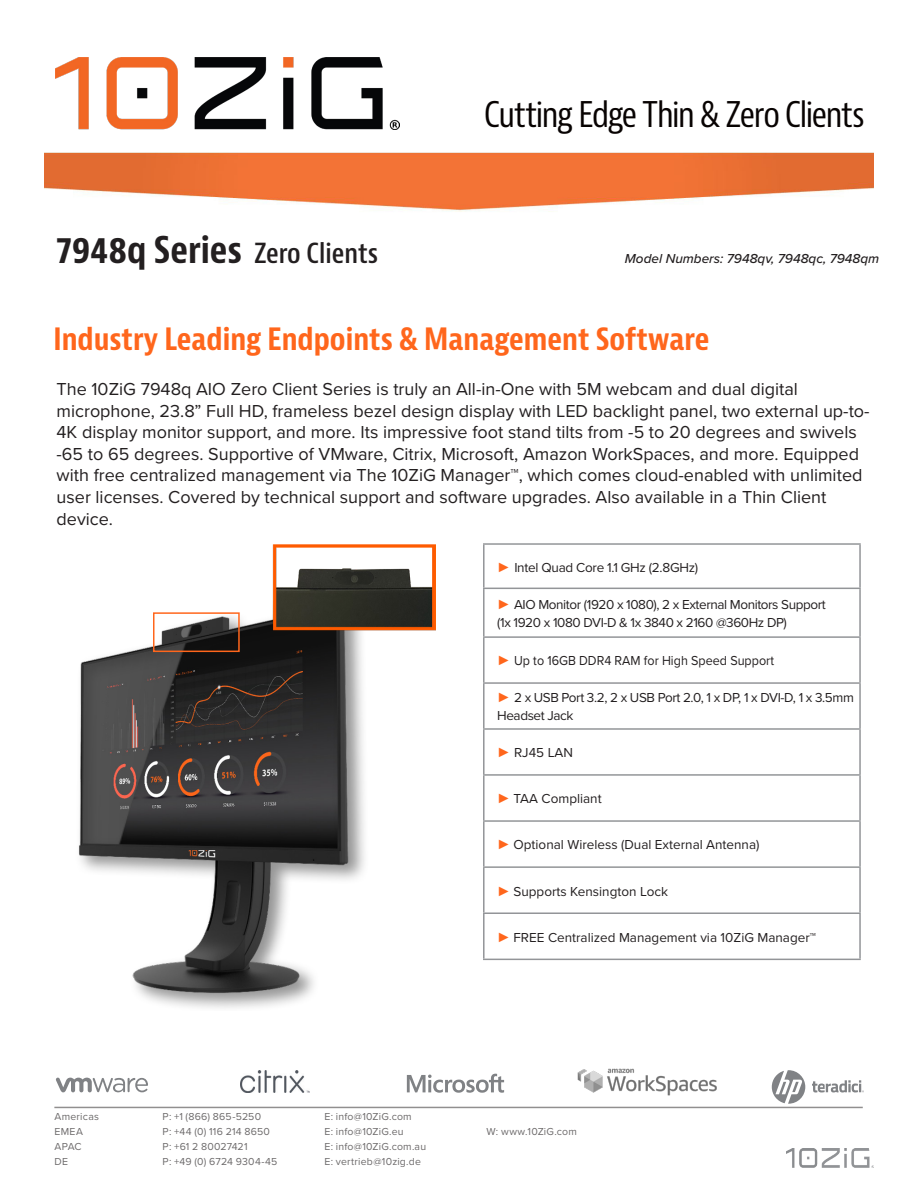
<style>
.page{position:relative;width:918px;height:1188px;background:#fff}
.page>*{position:absolute;margin:0;border:0;box-sizing:border-box;transform-origin:0 0}
.t1{font:700 condensed 36px "Bernina Sans";color:#231f20}
.t2{font:condensed 34.5px "Bernina Sans";letter-spacing:-.04em;color:#080302}
.t3{font:700 condensed 30px "Bernina Sans";color:#ff661c}
.t4{font:18px/21.6px "Proxima Nova";color:#231f20}
.t5{font:13.5px/18px "Proxima Nova";letter-spacing:-.03em;color:#231f20}
.t6{font:13.5px "Proxima Nova";color:#231f20}
.t7{font:13.5px "Proxima Nova";color:#231f20;scale:.93 1}
.t8{font:italic 500 13.5px "Proxima Nova";color:#231f20}
.t9{font:13.5px "Proxima Nova";letter-spacing:-.02em;color:#231f20}
.t10{font:10.5px "Proxima Nova";letter-spacing:.02em;color:#231f20}
.t11{font:10.5px "Proxima Nova";color:#231f20}
.s1{font-weight:600;font-size:27px}
.s2{font-family:"Arial";color:#ff661c}
</style>
<div class="page">
<img style="left:44px;top:152px;width:830px;height:60px">
<hr style="left:54px;top:1107px;width:809px;height:1px;background:#231f20">
<svg style="left:56px;top:1078px;width:92px;height:14px"></svg>
<svg style="left:407px;top:1074px;width:97px;height:19px"></svg>
<img style="left:577px;top:1068px;width:140px;height:27px">
<img style="left:56px;top:58px;width:344px;height:72px">
<img style="left:787px;top:1149px;width:86px;height:18px">
<img style="left:241px;top:1071px;width:69px;height:21px">
<hr style="left:483px;top:543px;width:378px;height:2px;background:#939598">
<hr style="left:483px;top:545px;width:2px;height:43px;background:#939598">
<hr style="left:859px;top:545px;width:2px;height:43px;background:#939598">
<hr style="left:483px;top:588px;width:378px;height:1px;background:#939598">
<hr style="left:483px;top:589px;width:2px;height:47px;background:#939598">
<hr style="left:859px;top:589px;width:2px;height:47px;background:#939598">
<hr style="left:483px;top:636px;width:378px;height:2px;background:#939598">
<hr style="left:483px;top:638px;width:2px;height:44px;background:#939598">
<hr style="left:859px;top:638px;width:2px;height:44px;background:#939598">
<hr style="left:483px;top:682px;width:378px;height:2px;background:#939598">
<hr style="left:483px;top:684px;width:2px;height:44px;background:#939598">
<hr style="left:859px;top:684px;width:2px;height:44px;background:#939598">
<hr style="left:483px;top:728px;width:378px;height:2px;background:#939598">
<hr style="left:483px;top:730px;width:2px;height:44px;background:#939598">
<hr style="left:859px;top:730px;width:2px;height:44px;background:#939598">
<hr style="left:483px;top:774px;width:378px;height:2px;background:#939598">
<hr style="left:483px;top:776px;width:2px;height:44px;background:#939598">
<hr style="left:859px;top:776px;width:2px;height:44px;background:#939598">
<hr style="left:483px;top:820px;width:378px;height:2px;background:#939598">
<hr style="left:483px;top:822px;width:2px;height:44px;background:#939598">
<hr style="left:859px;top:822px;width:2px;height:44px;background:#939598">
<hr style="left:483px;top:866px;width:378px;height:2px;background:#939598">
<hr style="left:483px;top:868px;width:2px;height:44px;background:#939598">
<hr style="left:859px;top:868px;width:2px;height:44px;background:#939598">
<hr style="left:483px;top:912px;width:378px;height:2px;background:#939598">
<hr style="left:483px;top:914px;width:2px;height:45px;background:#939598">
<hr style="left:859px;top:914px;width:2px;height:45px;background:#939598">
<hr style="left:483px;top:959px;width:378px;height:1px;background:#939598">
<img style="left:78px;top:585px;width:320px;height:423px">
<img style="left:273px;top:545px;width:163px;height:85px">
<div style="left:153px;top:612px;width:87px;height:40px;border:2px solid #ff661c"></div>
<svg style="left:812px;top:1080px;width:52px;height:13px"></svg>
<svg style="left:772px;top:1070px;width:33px;height:34px"></svg>
<p class="t1" style="left:57px;top:228px;width:323px">7948q Series <span class="s1">Zero Clients</span></p>
<p class="t2" style="left:484px;top:94px;width:382px">Cutting Edge Thin &amp; Zero Clients</p>
<p class="t8" style="left:625px;top:248px;width:256px">Model Numbers: 7948qv, 7948qc, 7948qm</p>
<p class="t3" style="left:53px;top:320px;width:658px">Industry Leading Endpoints &amp; Management Software</p>
<p class="t4" style="left:57px;top:377px;width:815px">The 10ZiG 7948q AIO Zero Client Series is truly an All-in-One with 5M webcam and dual digital microphone, 23.8” Full HD, frameless bezel design display with LED backlight panel, two external up-to-4K display monitor support, and more. Its impressive foot stand tilts from -5 to 20 degrees and swivels -65 to 65 degrees. Supportive of VMware, Citrix, Microsoft, Amazon WorkSpaces, and more. Equipped with free centralized management via The 10ZiG Manager™, which comes cloud-enabled with unlimited user licenses. Covered by technical support and software upgrades. Also available in a Thin Client device.</p>
<p class="t9" style="left:497px;top:557px;width:202px"><span class="s2">►</span> Intel Quad Core 1.1 GHz (2.8GHz)</p>
<p class="t5" style="left:497px;top:595px;width:330px"><span class="s2">►</span> AIO Monitor (1920 x 1080), 2 x External Monitors Support</p>
<p class="t5" style="left:497px;top:613px;width:291px">(1x 1920 x 1080 DVI-D &amp; 1x 3840 x 2160 @360Hz DP)</p>
<p class="t7" style="left:497px;top:651px;width:299px"><span class="s2">►</span> Up to 16GB DDR4 RAM for High Speed Support</p>
<p class="t5" style="left:497px;top:688px;width:358px"><span class="s2">►</span> 2 x USB Port 3.2, 2 x USB Port 2.0, 1 x DP, 1 x DVI-D, 1 x 3.5mm<br>Headset Jack</p>
<p class="t6" style="left:497px;top:743px;width:77px"><span class="s2">►</span> RJ45 LAN</p>
<p class="t6" style="left:497px;top:789px;width:106px"><span class="s2">►</span> TAA Compliant</p>
<p class="t6" style="left:497px;top:835px;width:264px"><span class="s2">►</span> Optional Wireless (Dual External Antenna)</p>
<p class="t6" style="left:497px;top:881px;width:172px"><span class="s2">►</span> Supports Kensington Lock</p>
<p class="t6" style="left:497px;top:927px;width:320px"><span class="s2">►</span> FREE Centralized Management via 10ZiG Manager™</p>
<p class="t10" style="left:55px;top:1109px;width:46px">Americas</p>
<p class="t10" style="left:163px;top:1109px;width:100px">P: +1 (866) 865-5250</p>
<p class="t10" style="left:325px;top:1109px;width:89px">E: info@10ZiG.com</p>
<p class="t10" style="left:55px;top:1124px;width:30px">EMEA</p>
<p class="t10" style="left:163px;top:1124px;width:109px">P: +44 (0) 116 214 8650</p>
<p class="t10" style="left:325px;top:1124px;width:81px">E: info@10ZiG.eu</p>
<p class="t10" style="left:487px;top:1124px;width:92px">W: www.10ZiG.com</p>
<p class="t10" style="left:55px;top:1139px;width:29px">APAC</p>
<p class="t11" style="left:163px;top:1139px;width:87px">P: +61 2 80027421</p>
<p class="t10" style="left:325px;top:1139px;width:103px">E: info@10ZiG.com.au</p>
<p class="t10" style="left:55px;top:1154px;width:15px">DE</p>
<p class="t10" style="left:163px;top:1154px;width:116px">P: +49 (0) 6724 9304-45</p>
<p class="t10" style="left:325px;top:1154px;width:98px">E: vertrieb@10zig.de</p>
</div>
